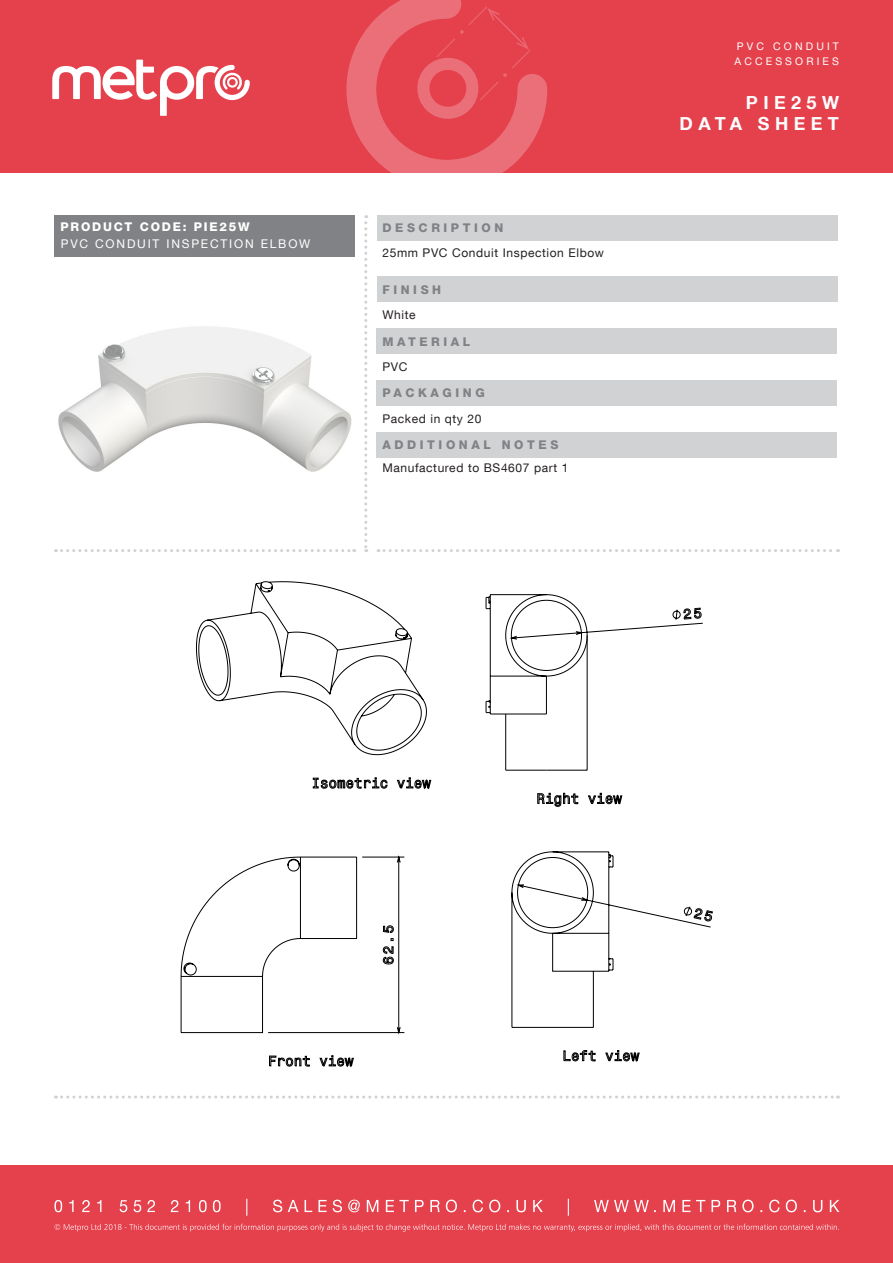
<style>
.page{position:relative;width:893px;height:1263px;background:#fff}
.page>*{position:absolute;margin:0;border:0;box-sizing:border-box;transform-origin:0 0}
.t1{font:700 18px "Helvetica Neue LT Com";letter-spacing:.3em;color:#fff}
.t2{font:12px "Helvetica Neue LT Com";letter-spacing:.05em;color:#231f20}
.t3{font:800 12px "Helvetica Neue LT Com";letter-spacing:.3em;color:#808285}
.t4{font:12px "Helvetica Neue LT Com";letter-spacing:.15em;color:#fff}
.t5{font:800 12px "Helvetica Neue LT Com";letter-spacing:.15em;color:#fff}
.t6{font:10.5px "Helvetica Neue LT Com";letter-spacing:.3em;color:#fff}
</style>
<div class="page">
<div style="left:0;top:1165px;width:893px;height:98px;background:#e4414d"></div>
<svg style="left:54px;top:1224px;width:785px;height:7px"></svg>
<svg style="left:54px;top:1199px;width:785px;height:17px"></svg>
<div style="left:0;top:0;width:893px;height:172px;background:#e4414d"></div>
<svg style="left:52px;top:60px;width:198px;height:56px"></svg>
<svg style="left:364px;top:215px;width:3px;height:337px"></svg>
<svg style="left:56px;top:549px;width:299px;height:3px"></svg>
<svg style="left:378px;top:549px;width:460px;height:3px"></svg>
<svg style="left:56px;top:1095px;width:782px;height:3px"></svg>
<svg style="left:346px;top:0;width:201px;height:173px"></svg>
<div style="left:376px;top:215px;width:461px;height:25px;background:#d1d2d4"></div>
<div style="left:55px;top:215px;width:300px;height:41px;background:#808285"></div>
<div style="left:376px;top:277px;width:461px;height:25px;background:#d1d2d4"></div>
<div style="left:376px;top:329px;width:461px;height:25px;background:#d1d2d4"></div>
<div style="left:376px;top:381px;width:461px;height:25px;background:#d1d2d4"></div>
<div style="left:376px;top:432px;width:461px;height:26px;background:#d1d2d4"></div>
<img style="left:58px;top:326px;width:294px;height:146px">
<svg style="left:180px;top:581px;width:379px;height:486px"></svg>
<svg style="left:485px;top:596px;width:228px;height:466px"></svg>
<p class="t5" style="left:61px;top:220px;width:191px">PRODUCT CODE: PIE25W</p>
<p class="t4" style="left:61px;top:236px;width:251px">PVC CONDUIT INSPECTION ELBOW</p>
<p class="t3" style="left:382px;top:221px;width:122px">DESCRIPTION</p>
<p class="t2" style="left:382px;top:245px;width:223px">25mm PVC Conduit Inspection Elbow</p>
<p class="t3" style="left:382px;top:282px;width:60px">FINISH</p>
<p class="t2" style="left:382px;top:307px;width:35px">White</p>
<p class="t3" style="left:382px;top:334px;width:89px">MATERIAL</p>
<p class="t2" style="left:382px;top:359px;width:26px">PVC</p>
<p class="t3" style="left:382px;top:386px;width:104px">PACKAGING</p>
<p class="t2" style="left:382px;top:411px;width:101px">Packed in qty 20</p>
<p class="t3" style="left:382px;top:438px;width:178px">ADDITIONAL NOTES</p>
<p class="t2" style="left:382px;top:460px;width:187px">Manufactured to BS4607 part 1</p>
<p class="t6" style="left:737px;top:40px;width:104px">PVC CONDUIT</p>
<p class="t6" style="left:734px;top:55px;width:106px">ACCESSORIES</p>
<p class="t1" style="left:746px;top:91px;width:94px">PIE25W</p>
<p class="t1" style="left:680px;top:112px;width:161px">DATA SHEET</p>
</div>
